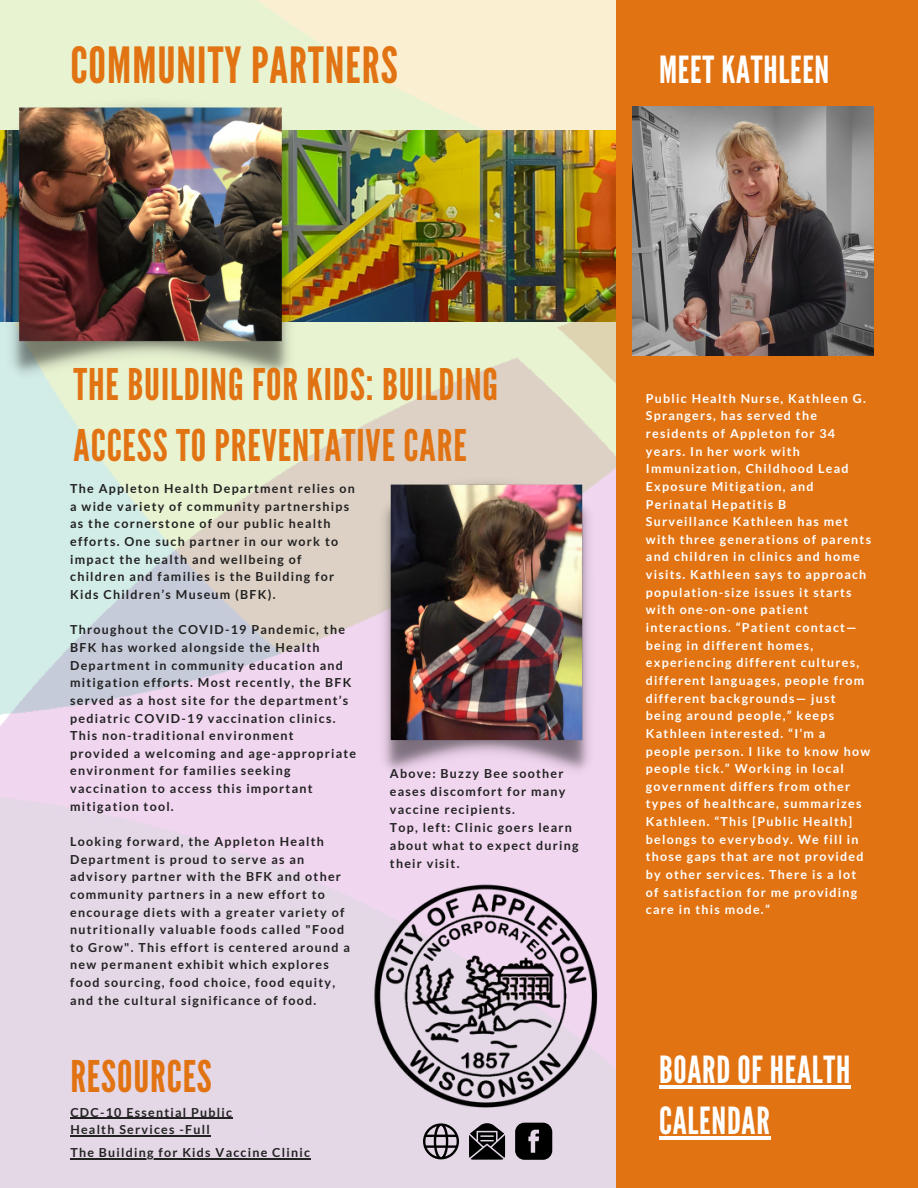
<style>
.page{position:relative;width:918px;height:1188px;background:#fff}
.page>*{position:absolute;margin:0;border:0;box-sizing:border-box;transform-origin:0 0}
.t1{font:49.8px "League Gothic";letter-spacing:.02em;color:#e17313}
.t2{font:43.65px/60.8px "League Gothic";letter-spacing:.02em;color:#e17313}
.t3{font:37.35px/51.8px "League Gothic";letter-spacing:.02em;color:#fff}
.t4{font:700 12.45px/17.7px "Lato";letter-spacing:.1em;color:#222}
.t5{font:700 12.45px/17.7px "Lato";letter-spacing:.1em;color:#fff}
</style>
<div class="page">
<img style="left:0;top:737px;width:616px;height:451px">
<img style="left:0;top:0;width:616px;height:737px">
<div style="left:616px;top:0;width:302px;height:1188px;background:#e17313"></div>
<img style="left:633px;top:106px;width:240px;height:249px">
<svg style="left:515px;top:1123px;width:37px;height:37px"></svg>
<svg style="left:423px;top:1123px;width:36px;height:36px"></svg>
<svg style="left:469px;top:1123px;width:36px;height:37px"></svg>
<img style="left:361px;top:871px;width:251px;height:251px">
<img style="left:375px;top:474px;width:224px;height:306px">
<img style="left:2px;top:94px;width:298px;height:289px">
<hr style="left:70px;top:1158px;width:241px;height:1px;background:#222">
<hr style="left:659px;top:1085px;width:192px;height:3px;background:#fff">
<hr style="left:659px;top:1137px;width:112px;height:3px;background:#fff">
<hr style="left:70px;top:1118px;width:163px;height:1px;background:#222">
<hr style="left:70px;top:1135px;width:141px;height:1px;background:#222">
<h1 class="t1" style="left:70px;top:37px;width:329px">COMMUNITY PARTNERS</h1>
<h3 class="t3" style="left:659px;top:45px;width:172px">MEET KATHLEEN</h3>
<h2 class="t2" style="left:74px;top:355px;width:426px">THE BUILDING FOR KIDS: BUILDING<br>ACCESS TO PREVENTATIVE CARE</h2>
<p class="t4" style="left:70px;top:480px;width:286px">The Appleton Health Department relies on a wide variety of community partnerships as the cornerstone of our public health efforts. One such partner in our work to impact the health and wellbeing of children and families is the Building for Kids Children’s Museum (BFK).</p>
<p class="t4" style="left:70px;top:621px;width:288px">Throughout the COVID-19 Pandemic, the BFK has worked alongside the Health Department in community education and mitigation efforts. Most recently, the BFK served as a host site for the department’s pediatric COVID-19 vaccination clinics.<br>This non-traditional environment<br>provided a welcoming and age-appropriate environment for families seeking vaccination to access this important mitigation tool.</p>
<p class="t4" style="left:70px;top:832px;width:281px">Looking forward, the Appleton Health Department is proud to serve as an advisory partner with the BFK and other community partners in a new effort to encourage diets with a greater variety of nutritionally valuable foods called "Food to Grow". This effort is centered around a new permanent exhibit which explores food sourcing, food choice, food equity, and the cultural significance of food.</p>
<p class="t4" style="left:390px;top:764px;width:190px">Above: Buzzy Bee soother eases discomfort for many vaccine recipients.<br>Top, left: Clinic goers learn about what to expect during their visit.</p>
<h2 class="t2" style="left:70px;top:1047px;width:143px">RESOURCES</h2>
<p class="t4" style="left:70px;top:1103px;width:163px">CDC-10 Essential Public<br>Health Services -Full</p>
<p class="t4" style="left:70px;top:1143px;width:241px">The Building for Kids Vaccine Clinic</p>
<p class="t5" style="left:646px;top:389px;width:227px">Public Health Nurse, Kathleen G.<br>Sprangers, has served the residents of Appleton for 34 years. In her work with<br>Immunization, Childhood Lead<br>Exposure Mitigation, and<br>Perinatal Hepatitis B<br>Surveillance Kathleen has met with three generations of parents and children in clinics and home visits. Kathleen says to approach population-size issues it starts with one-on-one patient interactions. “Patient contact— being in different homes, experiencing different cultures, different languages, people from different backgrounds— just being around people,” keeps<br>Kathleen interested. “I’m a people person. I like to know how people tick.” Working in local government differs from other types of healthcare, summarizes<br>Kathleen. “This [Public Health] belongs to everybody. We fill in those gaps that are not provided by other services. There is a lot of satisfaction for me providing care in this mode.”</p>
<h3 class="t3" style="left:659px;top:1044px;width:193px">BOARD OF HEALTH<br>CALENDAR</h3>
</div>
